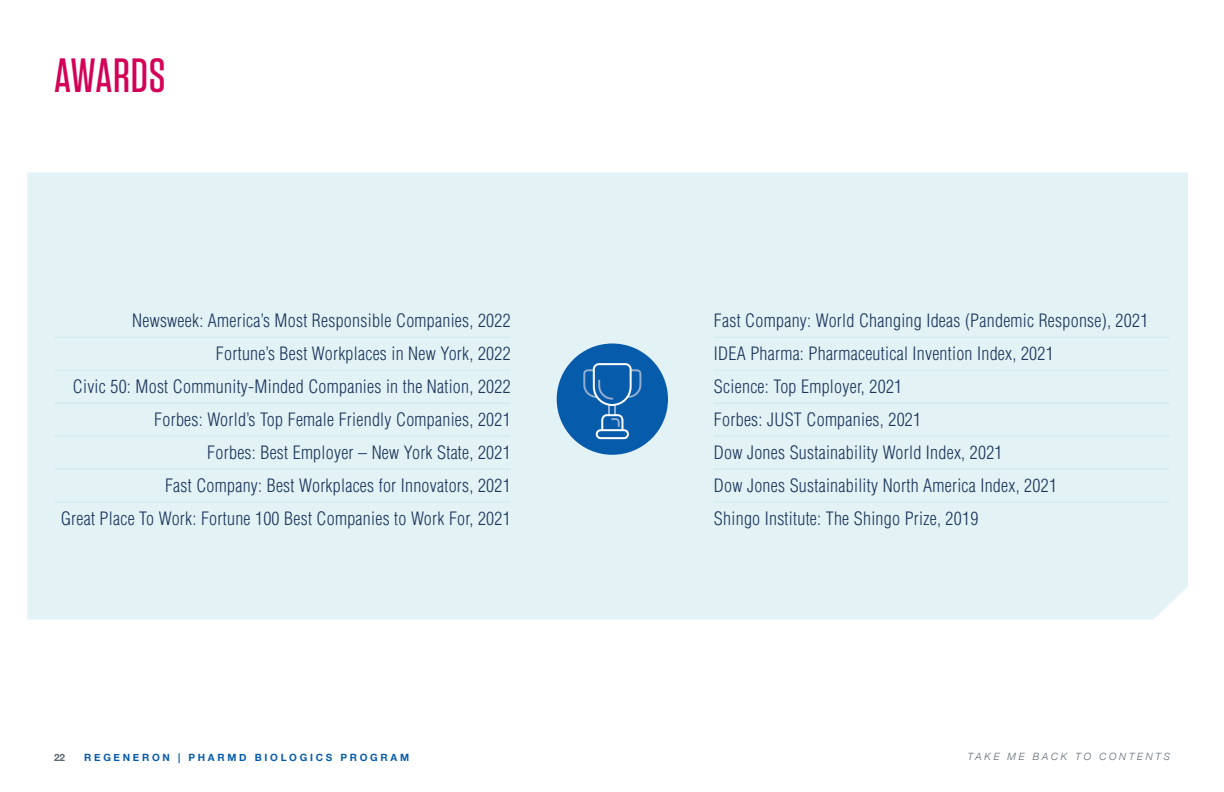
<style>
.page{position:relative;width:1224px;height:792px;background:#fff}
.page>*{position:absolute;margin:0;border:0;box-sizing:border-box;transform-origin:0 0}
.t1{font:500 48px "Tungsten";letter-spacing:.015em;color:#d30057}
.t2{font:300 condensed 18px/33px "Helvetica";letter-spacing:.015em;color:#1b365d;text-align:right}
.t3{font:700 10px "Helvetica Neue";letter-spacing:.27em;color:#065baa}
.t4{font:italic 300 10px "Helvetica Neue";letter-spacing:.27em;color:#596670}
.t5{font:700 10px "Helvetica Neue";color:#596670}
</style>
<div class="page">
<div style="left:27px;top:173px;width:1161px;height:446px;background:#e3f2f5"></div>
<hr style="left:54px;top:337px;width:456px;height:1px;background:#9bd3dd">
<hr style="left:714px;top:337px;width:456px;height:1px;background:#9bd3dd">
<hr style="left:54px;top:370px;width:456px;height:1px;background:#9bd3dd">
<hr style="left:714px;top:370px;width:456px;height:1px;background:#9bd3dd">
<hr style="left:54px;top:403px;width:456px;height:1px;background:#9bd3dd">
<hr style="left:714px;top:403px;width:456px;height:1px;background:#9bd3dd">
<hr style="left:54px;top:436px;width:456px;height:1px;background:#9bd3dd">
<hr style="left:714px;top:436px;width:456px;height:1px;background:#9bd3dd">
<hr style="left:54px;top:469px;width:456px;height:1px;background:#9bd3dd">
<hr style="left:714px;top:469px;width:456px;height:1px;background:#9bd3dd">
<hr style="left:54px;top:502px;width:456px;height:1px;background:#9bd3dd">
<hr style="left:714px;top:502px;width:456px;height:1px;background:#9bd3dd">
<div style="left:557px;top:344px;width:111px;height:111px;background:#065baa;border-radius:50%"></div>
<svg style="left:583px;top:363px;width:58px;height:76px"></svg>
<h1 class="t1" style="left:54px;top:51px;width:113px">AWARDS</h1>
<p class="t2" style="left:61px;top:304px;width:451px">Newsweek: America’s Most Responsible Companies, 2022<br>Fortune’s Best Workplaces in New York, 2022<br>Civic 50: Most Community-Minded Companies in the Nation, 2022<br>Forbes: World’s Top Female Friendly Companies, 2021<br>Forbes: Best Employer – New York State, 2021<br>Fast Company: Best Workplaces for Innovators, 2021<br>Great Place To Work: Fortune 100 Best Companies to Work For, 2021</p>
<p class="t2" style="left:714px;top:304px;width:436px;text-align:left">Fast Company: World Changing Ideas (Pandemic Response), 2021<br>IDEA Pharma: Pharmaceutical Invention Index, 2021<br>Science: Top Employer, 2021<br>Forbes: JUST Companies, 2021<br>Dow Jones Sustainability World Index, 2021<br>Dow Jones Sustainability North America Index, 2021<br>Shingo Institute: The Shingo Prize, 2019</p>
<p class="t5" style="left:54px;top:749px;width:13px">22</p>
<p class="t3" style="left:84px;top:749px;width:326px">REGENERON | PHARMD BIOLOGICS PROGRAM</p>
<p class="t4" style="left:968px;top:749px;width:204px">TAKE ME BACK TO CONTENTS</p>
</div>
